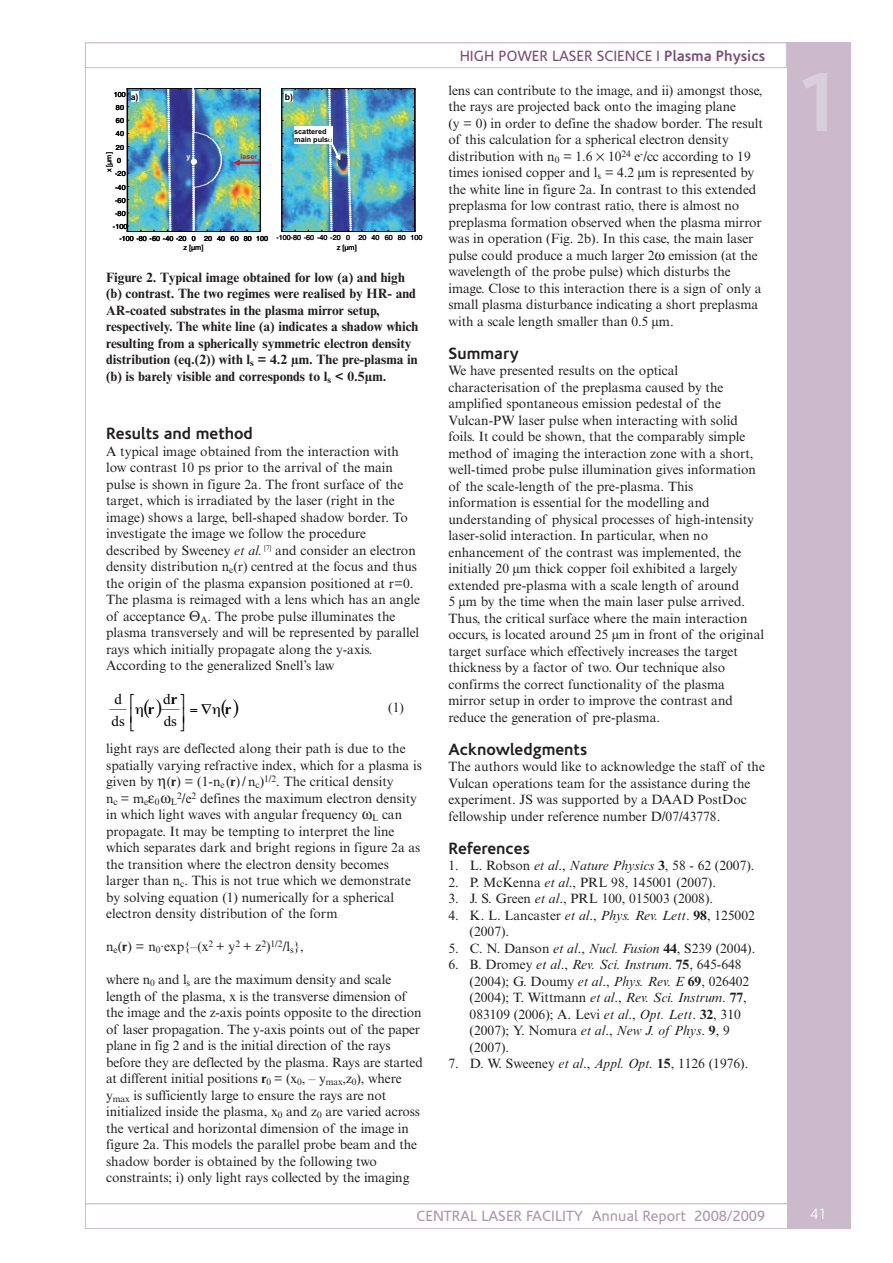
<style>
.page{position:relative;width:893px;height:1263px;background:#fff}
.page>*{position:absolute;margin:0;border:0;box-sizing:border-box;transform-origin:0 0}
.t1{font:700 16.5px "Corisande";color:#231f20}
.t2{font:15px "Corisande";color:#b097b0}
.t3{font:15px "Corisande";color:#7d5079}
.t4{font:300 15px "Corisande";color:#fff}
.t5{font:14.85px "Times New Roman";color:#000}
.t6{font:700 14.85px "Times New Roman";color:#000}
.t7{font:13.5px/16.5px "Times NRMT";color:#231f20}
.t8{font:700 13.5px/16.5px "Times NRMT";color:#231f20}
.t9{font:9.45px "Times NRMT";color:#231f20}
.t10{font:700 8.7px "Arial";color:#000}
.t11{font:7.35px "Arial";color:#000}
.t12{font:7.2px/13.2px "Helvetica";color:#000;text-align:center}
.t13{font:700 7.2px/8.7px "Arial";color:#000}
.t14{font:7.2px "Arial";color:#000}
.t15{font:700 7.2px "Arial";color:#d02126}
.t16{font:700 7.2px "Arial";color:#fff}
.s1{font-style:italic}
.s2{font-weight:700}
</style>
<div class="page">
<div style="left:85px;top:1203px;width:765px;height:26px;border:1px solid #cbbacc"></div>
<div style="left:85px;top:43px;width:702px;height:25px;border:1px solid #cbbacc"></div>
<div style="left:787px;top:43px;width:63px;height:1186px;background:#cbbacc"></div>
<img style="left:129px;top:91px;width:129px;height:138px">
<hr style="left:260px;top:89px;width:1px;height:142px;background:#000">
<hr style="left:127px;top:89px;width:1px;height:142px;background:#000">
<hr style="left:127px;top:231px;width:133px;height:1px;background:#000">
<hr style="left:127px;top:88px;width:133px;height:1px;background:#000">
<svg style="left:234px;top:160px;width:26px;height:5px"></svg>
<img style="left:282px;top:89px;width:132px;height:142px">
<hr style="left:281px;top:89px;width:1px;height:143px;background:#000">
<hr style="left:282px;top:231px;width:133px;height:1px;background:#000">
<hr style="left:282px;top:88px;width:133px;height:1px;background:#000">
<hr style="left:414px;top:89px;width:1px;height:143px;background:#000">
<div style="left:294px;top:126px;width:38px;height:18px;background:#fff"></div>
<svg style="left:346px;top:89px;width:5px;height:142px"></svg>
<svg style="left:329px;top:89px;width:11px;height:142px;background:#6275b2"></svg>
<svg style="left:167px;top:89px;width:4px;height:142px"></svg>
<img style="left:191px;top:88px;width:32px;height:143px">
<div style="left:131px;top:91px;width:7px;height:11px;background:#fff"></div>
<div style="left:285px;top:91px;width:8px;height:11px;background:#fff"></div>
<svg style="left:161px;top:709px;width:19px;height:1px"></svg>
<svg style="left:110px;top:709px;width:17px;height:1px"></svg>
<p class="t12" style="left:113px;top:87px;width:16px">100<br>80<br>60<br>40<br>20<br>0 -20<br>40 -60 -80 -100</p>
<p class="t10" style="left:131px;top:92px;width:6px">a</p>
<p class="t10" style="left:285px;top:92px;width:7px">b</p>
<p class="t13" style="left:294px;top:127px;width:40px">scattered main pulse</p>
<p class="t11" style="left:105px;top:172px;width:22px;rotate:-90deg">x [µm]</p>
<p class="t16" style="left:186px;top:152px;width:6px">y</p>
<p class="t15" style="left:240px;top:152px;width:19px">laser</p>
<p class="t12" style="left:119px;top:231px;width:150px">-100 -80 -60 -40 -20 0 20 40 60 80 100</p>
<p class="t14" style="left:183px;top:244px;width:22px">z [µm]</p>
<p class="t12" style="left:276px;top:230px;width:148px">-100-80 -60 -40 -20 0 20 40 60 80 100</p>
<p class="t14" style="left:337px;top:244px;width:22px">z [µm]</p>
<p class="t8" style="left:106px;top:270px;width:314px">Figure 2. Typical image obtained for low (a) and high (b) contrast. The two regimes were realised by HR- and AR-coated substrates in the plasma mirror setup, respectively. The white line (a) indicates a shadow which resulting from a spherically symmetric electron density distribution (eq.(2)) with l<sub>s</sub> = 4.2 µm. The pre-plasma in (b) is barely visible and corresponds to l<sub>s</sub> &lt; 0.5µm.</p>
<p class="t1" style="left:106px;top:427px;width:148px">Results and method</p>
<p class="t7" style="left:106px;top:444px;width:315px">A typical image obtained from the interaction with low contrast 10 ps prior to the arrival of the main pulse is shown in figure 2a. The front surface of the target, which is irradiated by the laser (right in the image) shows a large, bell-shaped shadow border. To investigate the image we follow the procedure described by Sweeney <span class="s1">et al.</span> <sup>[7]</sup> and consider an electron density distribution n<sub>e</sub>(r) centred at the focus and thus the origin of the plasma expansion positioned at r=0.<br>The plasma is reimaged with a lens which has an angle of acceptance <sub>A</sub>. The probe pulse illuminates the plasma transversely and will be represented by parallel rays which initially propagate along the y-axis.<br>According to the generalized Snell’s law</p>
<p class="t7" style="left:388px;top:700px;width:17px">(1)</p>
<p class="t7" style="left:106px;top:742px;width:317px">light rays are deflected along their path is due to the spatially varying refractive index, which for a plasma is given by (<span class="s2">r</span>) = (1-n<sub>e</sub> (<span class="s2">r</span>)/n<sub>c</sub>)<sup>1/2</sup>. The critical density</p>
<p class="t9" style="left:106px;top:798px;width:73px"><sup>n</sup>c<sup>=m</sup>e 0 L</p>
<p class="t5" style="left:163px;top:691px;width:24px">d<span class="s2">r</span>⎤</p>
<p class="t5" style="left:114px;top:691px;width:9px">d</p>
<p class="t6" style="left:148px;top:700px;width:8px">r</p>
<p class="t6" style="left:225px;top:700px;width:8px">r</p>
<p class="t5" style="left:112px;top:712px;width:15px">ds</p>
<p class="t5" style="left:164px;top:712px;width:15px">ds</p>
<p class="t7" style="left:106px;top:791px;width:316px;text-indent:71px"><sup>2</sup>/e<sup>2</sup> defines the maximum electron density in which light waves with angular frequency <sub>L</sub> can propagate. It may be tempting to interpret the line which separates dark and bright regions in figure 2a as the transition where the electron density becomes larger than n<sub>c</sub>. This is not true which we demonstrate by solving equation (1) numerically for a spherical electron density distribution of the form</p>
<p class="t7" style="left:106px;top:940px;width:199px">n<sub>e</sub>(<span class="s2">r</span>) = n<sub>0</sub>·exp{–(x<sup>2</sup> + y<sup>2</sup> + z<sup>2</sup>)<sup>1/2</sup>/l<sub>s</sub>},</p>
<p class="t7" style="left:106px;top:973px;width:318px">where n<sub>0</sub> and l<sub>s</sub> are the maximum density and scale length of the plasma, x is the transverse dimension of the image and the z-axis points opposite to the direction of laser propagation. The y-axis points out of the paper plane in fig 2 and is the initial direction of the rays before they are deflected by the plasma. Rays are started at different initial positions <span class="s2">r</span><sub>0</sub> = (x<sub>0</sub>, – y<sub>max</sub>,z<sub>0</sub>), where y<sub>max</sub> is sufficiently large to ensure the rays are not initialized inside the plasma, x<sub>0</sub> and z<sub>0</sub> are varied across the vertical and horizontal dimension of the image in figure 2a. This models the parallel probe beam and the shadow border is obtained by the following two constraints; i) only light rays collected by the imaging</p>
<p class="t3" style="left:460px;top:50px;width:307px">HIGH POWER LASER SCIENCE I <span class="s2">Plasma Physics</span></p>
<p class="t7" style="left:448px;top:83px;width:316px">lens can contribute to the image, and ii) amongst those, the rays are projected back onto the imaging plane<br>(y = 0) in order to define the shadow border. The result of this calculation for a spherical electron density distribution with n<sub>0</sub> = 1.6 10<sup>24</sup> e<sup>-</sup>/cc according to 19 times ionised copper and l<sub>s</sub> = 4.2 µm is represented by the white line in figure 2a. In contrast to this extended preplasma for low contrast ratio, there is almost no preplasma formation observed when the plasma mirror was in operation (Fig. 2b). In this case, the main laser pulse could produce a much larger 2 emission (at the wavelength of the probe pulse) which disturbs the image. Close to this interaction there is a sign of only a small plasma disturbance indicating a short preplasma with a scale length smaller than 0.5 µm.</p>
<p class="t1" style="left:448px;top:347px;width:72px">Summary</p>
<p class="t7" style="left:448px;top:364px;width:317px">We have presented results on the optical characterisation of the preplasma caused by the amplified spontaneous emission pedestal of the Vulcan-PW laser pulse when interacting with solid foils. It could be shown, that the comparably simple method of imaging the interaction zone with a short, well-timed probe pulse illumination gives information of the scale-length of the pre-plasma. This information is essential for the modelling and understanding of physical processes of high-intensity laser-solid interaction. In particular, when no enhancement of the contrast was implemented, the initially 20 µm thick copper foil exhibited a largely extended pre-plasma with a scale length of around<br>5 µm by the time when the main laser pulse arrived.<br>Thus, the critical surface where the main interaction occurs, is located around 25 µm in front of the original target surface which effectively increases the target thickness by a factor of two. Our technique also confirms the correct functionality of the plasma mirror setup in order to improve the contrast and reduce the generation of pre-plasma.</p>
<p class="t1" style="left:448px;top:743px;width:140px">Acknowledgments</p>
<p class="t7" style="left:448px;top:760px;width:318px">The authors would like to acknowledge the staff of the Vulcan operations team for the assistance during the experiment. JS was supported by a DAAD PostDoc fellowship under reference number D/07/43778.</p>
<p class="t1" style="left:448px;top:842px;width:83px">References</p>
<p class="t7" style="left:448px;top:859px;width:308px">1. L. Robson <span class="s1">et al</span>., <span class="s1">Nature Physics</span> <span class="s2">3</span>, 58 - 62 (2007).</p>
<p class="t7" style="left:448px;top:875px;width:269px">2. P. McKenna <span class="s1">et al</span>., PRL 98, 145001 (2007).</p>
<p class="t7" style="left:448px;top:892px;width:266px">3. J. S. Green <span class="s1">et al</span>., PRL 100, 015003 (2008).</p>
<p class="t7" style="left:470px;top:908px;width:287px;text-indent:-21px">4. K. L. Lancaster <span class="s1">et al</span>., <span class="s1">Phys. Rev. Lett</span>. <span class="s2">98</span>, 125002 (2007).</p>
<p class="t7" style="left:448px;top:941px;width:308px">5. C. N. Danson <span class="s1">et al</span>., <span class="s1">Nucl. Fusion</span> <span class="s2">44</span>, S239 (2004).</p>
<p class="t7" style="left:470px;top:958px;width:281px;text-indent:-21px">6. B. Dromey <span class="s1">et al</span>., <span class="s1">Rev. Sci. Instrum</span>. <span class="s2">75</span>, 645-648 (2004); G. Doumy <span class="s1">et al</span>., <span class="s1">Phys. Rev. E</span> <span class="s2">69</span>, 026402 (2004); T. Wittmann <span class="s1">et al</span>., <span class="s1">Rev. Sci. Instrum</span>. <span class="s2">77</span>, 083109 (2006); A. Levi <span class="s1">et al</span>., <span class="s1">Opt. Lett</span>. <span class="s2">32</span>, 310 (2007); Y. Nomura <span class="s1">et al</span>., <span class="s1">New J. of Phys</span>. <span class="s2">9</span>, 9 (2007).</p>
<p class="t7" style="left:448px;top:1057px;width:301px">7. D. W. Sweeney <span class="s1">et al</span>., <span class="s1">Appl. Opt.</span> <span class="s2">15</span>, 1126 (1976).</p>
<p class="t2" style="left:416px;top:1210px;width:350px">CENTRAL LASER FACILITY Annual Report 2008/2009</p>
<p class="t4" style="left:810px;top:1208px;width:18px">41</p>
</div>
